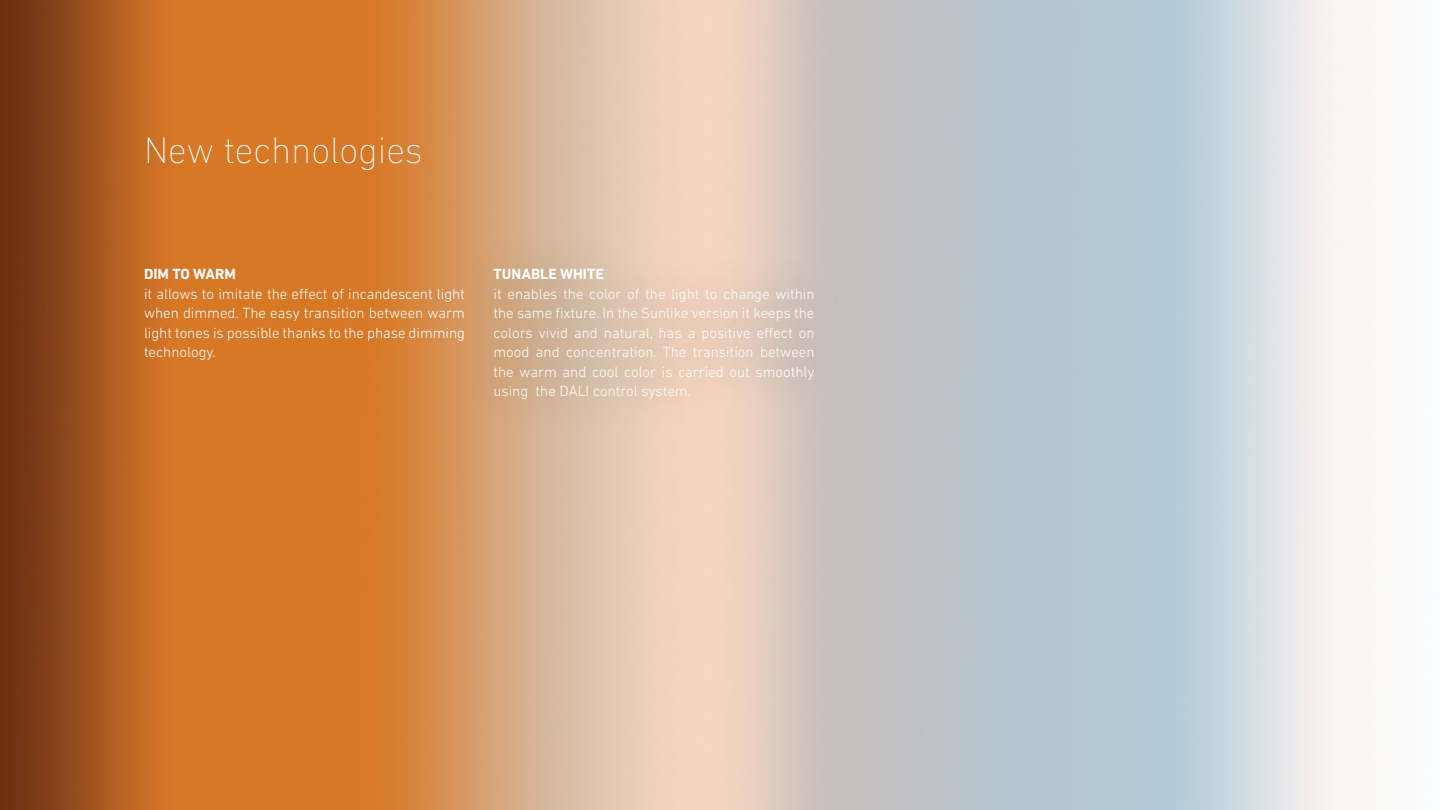
<style>
.page{position:relative;width:1440px;height:810px;background:#fff}
.page>*{position:absolute;margin:0;border:0;box-sizing:border-box;transform-origin:0 0}
.t1{font:200 37.5px "DIN Next LT Pro";color:#fff}
.t2{font:300 15px/19.5px "DIN Next LT Pro";color:#fff;text-align:justify}
.t3{font:700 15px "DIN Next LT Pro";color:#fff}
</style>
<div class="page">
<img style="left:0;top:0;width:1374px;height:810px">
<div style="left:453px;top:226px;width:402px;height:213px;background:#000;opacity:.07"></div>
<h1 class="t1" style="left:144px;top:129px;width:280px">New technologies</h1>
<p class="t3" style="left:144px;top:265px;width:94px">DIM TO WARM</p>
<p class="t2" style="left:144px;top:283px;width:323px">it allows to imitate the effect of incandescent light when dimmed. The easy transition between warm light tones is possible thanks to the phase dimming technology.</p>
<p class="t3" style="left:494px;top:265px;width:112px">TUNABLE WHITE</p>
<p class="t2" style="left:494px;top:283px;width:323px">it enables the color of the light to change within the same fixture. In the Sunlike version it keeps the colors vivid and natural, has a positive effect on mood and concentration. The transition between the warm and cool color is carried out smoothly using the DALI control system.</p>
</div>
